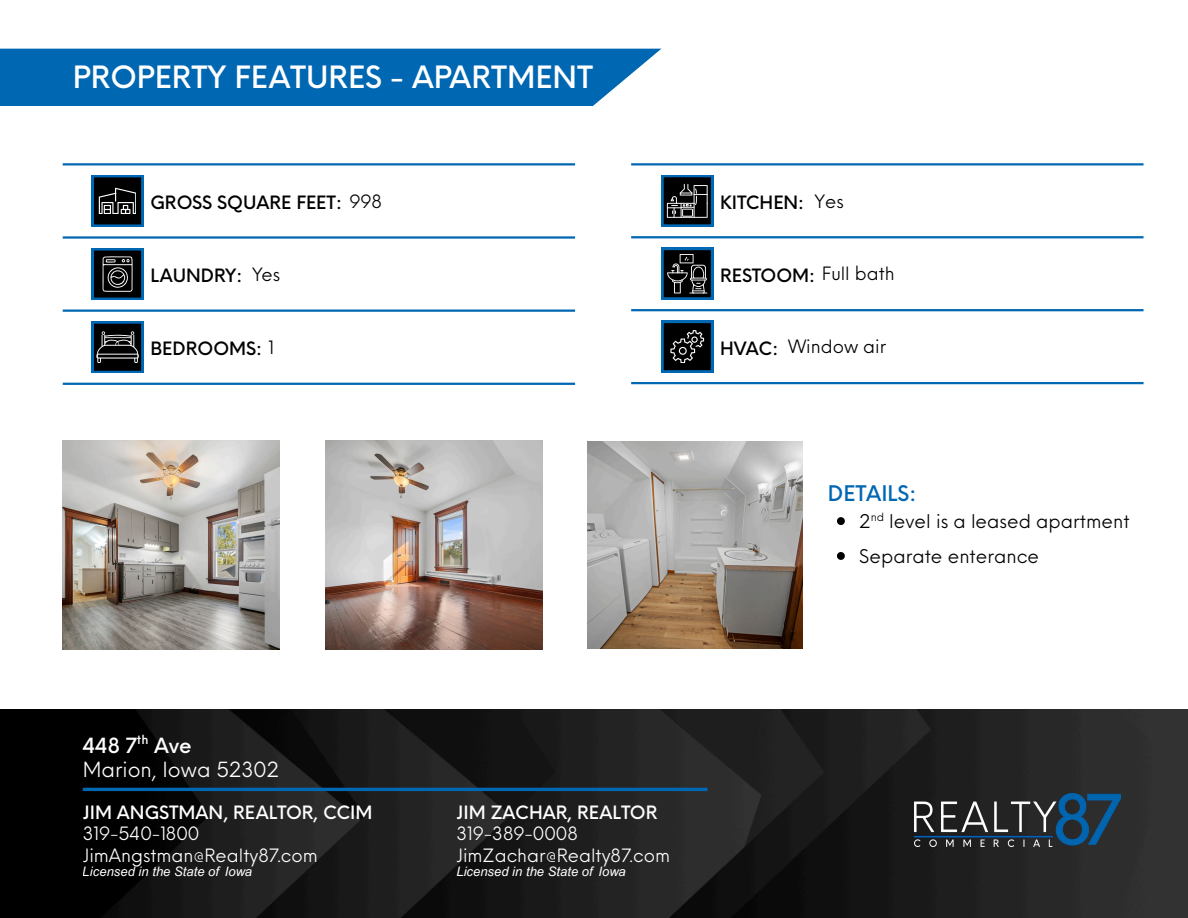
<style>
.page{position:relative;width:1188px;height:918px;background:#fff}
.page>*{position:absolute;margin:0;border:0;box-sizing:border-box;transform-origin:0 0}
.t1{font:500 30px "Neue Einstellung";color:#fff}
.t2{font:500 21px "Neue Einstellung";color:#0067b2}
.t3{font:20.4px "Neue Einstellung";color:#fff}
.t4{font:500 20.4px "Neue Einstellung";color:#fff}
.t5{font:18.45px "Neue Einstellung";color:#000}
.t6{font:18px "Neue Einstellung";color:#fff}
.t7{font:500 18px "Neue Einstellung";color:#000}
.t8{font:500 18px "Neue Einstellung";color:#fff}
.t9{font:18px "Neue Einstellung";color:#000}
.t10{font:italic 13.05px "Arial MT Pro";color:#fff}
.t11{font:500 12.3px "Neue Einstellung";color:#fff}
.t12{font:11.1px "Neue Einstellung";color:#000}
.s1{font-weight:400}
</style>
<div class="page">
<svg style="left:92px;top:175px;width:51px;height:52px;background:#192a36"></svg>
<svg style="left:661px;top:321px;width:52px;height:51px;background:#142531"></svg>
<img style="left:0;top:710px;width:1188px;height:208px">
<div style="left:0;top:49px;width:661px;height:57px;background:#0067b2"></div>
<hr style="left:63px;top:310px;width:512px;height:2px;background:#0067b2">
<hr style="left:63px;top:383px;width:512px;height:2px;background:#0067b2">
<hr style="left:63px;top:163px;width:512px;height:2px;background:#0067b2">
<hr style="left:63px;top:236px;width:512px;height:3px;background:#0067b2">
<hr style="left:631px;top:309px;width:513px;height:2px;background:#0067b2">
<hr style="left:631px;top:382px;width:513px;height:2px;background:#0067b2">
<hr style="left:631px;top:163px;width:513px;height:2px;background:#0067b2">
<hr style="left:631px;top:236px;width:513px;height:2px;background:#0067b2">
<img style="left:915px;top:794px;width:206px;height:53px">
<hr style="left:83px;top:788px;width:625px;height:3px;background:#0067b2">
<svg style="left:661px;top:248px;width:52px;height:52px;background:#1d303d"></svg>
<svg style="left:661px;top:175px;width:52px;height:52px;background:#1f3240"></svg>
<svg style="left:92px;top:248px;width:51px;height:52px;background:#1b2c38"></svg>
<svg style="left:92px;top:321px;width:51px;height:52px;background:#1c2d39"></svg>
<img style="left:325px;top:441px;width:217px;height:208px">
<img style="left:588px;top:442px;width:215px;height:207px">
<img style="left:63px;top:441px;width:217px;height:208px">
<svg style="left:837px;top:517px;width:8px;height:8px"></svg>
<svg style="left:837px;top:552px;width:8px;height:8px"></svg>
<h1 class="t1" style="left:73px;top:50px;width:522px">PROPERTY FEATURES - APARTMENT</h1>
<h5 class="t7" style="left:150px;top:186px;width:233px">GROSS SQUARE FEET: <span class="s1">998</span></h5>
<h5 class="t7" style="left:720px;top:186px;width:86px">KITCHEN:</h5>
<h6 class="t9" style="left:814px;top:185px;width:31px">Yes</h6>
<h5 class="t7" style="left:150px;top:259px;width:93px">LAUNDRY:</h5>
<h6 class="t9" style="left:252px;top:258px;width:30px">Yes</h6>
<h5 class="t7" style="left:720px;top:259px;width:176px">RESTOOM: <span class="s1">Full bath</span></h5>
<h5 class="t7" style="left:150px;top:332px;width:125px">BEDROOMS: <span class="s1">1</span></h5>
<h5 class="t7" style="left:720px;top:332px;width:60px">HVAC:</h5>
<h6 class="t9" style="left:788px;top:331px;width:100px">Window air</h6>
<h2 class="t2" style="left:828px;top:475px;width:90px">DETAILS:</h2>
<p class="t5" style="left:859px;top:505px;width:272px">2 level is a leased apartment</p>
<p class="t12" style="left:871px;top:507px;width:15px">nd</p>
<p class="t5" style="left:859px;top:540px;width:181px">Separate enterance</p>
<p class="t11" style="left:137px;top:729px;width:13px">th</p>
<p class="t4" style="left:83px;top:727px;width:111px">448 7 Ave</p>
<h4 class="t3" style="left:83px;top:752px;width:198px">Marion, Iowa 52302</h4>
<h5 class="t8" style="left:83px;top:797px;width:291px">JIM ANGSTMAN, REALTOR, CCIM</h5>
<h6 class="t6" style="left:83px;top:818px;width:118px">319-540-1800</h6>
<h6 class="t6" style="left:83px;top:839px;width:237px">JimAngstman@Realty87.com</h6>
<p class="t10" style="left:83px;top:867px;width:171px">Licensed in the State of Iowa</p>
<h5 class="t8" style="left:456px;top:797px;width:203px">JIM ZACHAR, REALTOR</h5>
<h6 class="t6" style="left:456px;top:818px;width:123px">319-389-0008</h6>
<h6 class="t6" style="left:456px;top:839px;width:215px">JimZachar@Realty87.com</h6>
<p class="t10" style="left:456px;top:867px;width:171px">Licensed in the State of Iowa</p>
</div>
